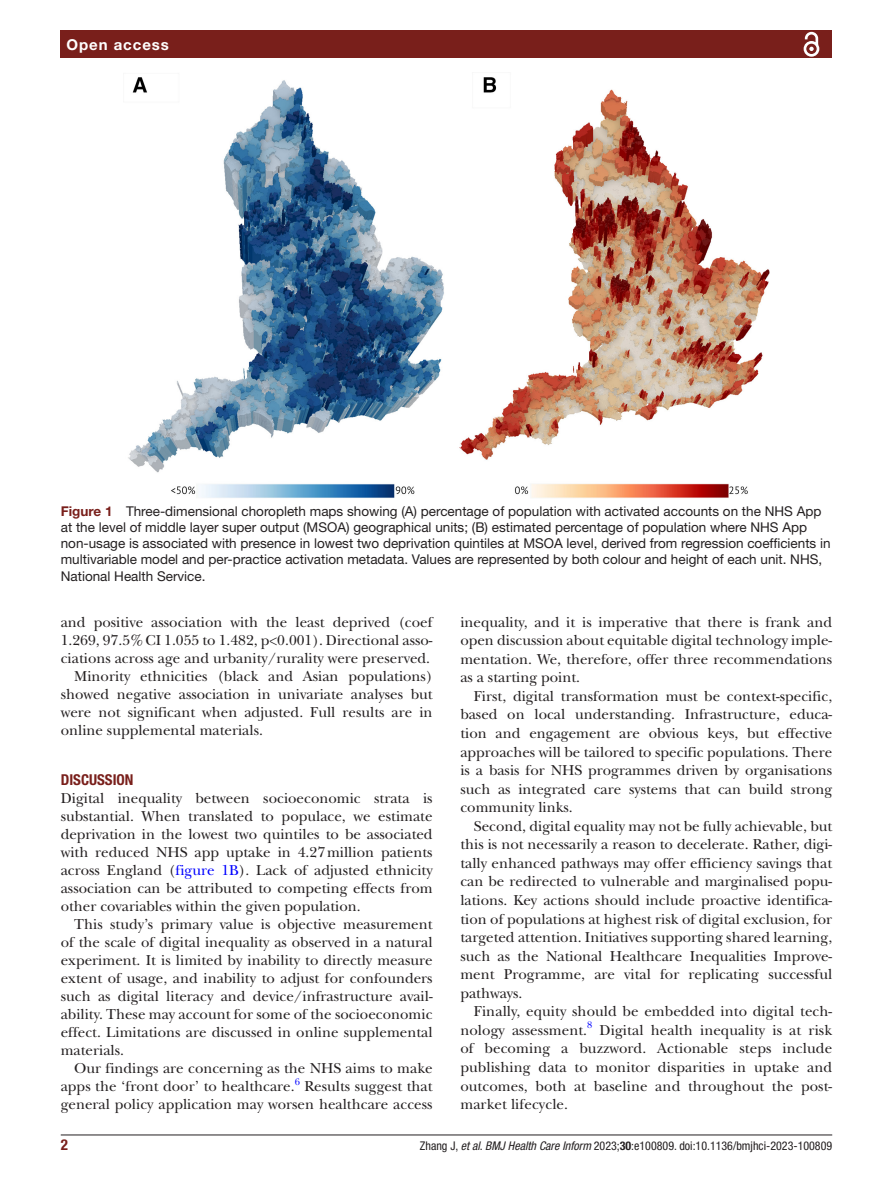
<style>
.page{position:relative;width:893px;height:1191px;background:#fff}
.page>*{position:absolute;margin:0;border:0;box-sizing:border-box;transform-origin:0 0}
.t1{font:15px/18.6px "New Baskerville";color:#231f20;text-align:justify}
.t2{font:700 condensed 15px "Helvetica Neue LT Std";color:#791f1b}
.t3{font:700 15px "Helvetica Neue LT Std";letter-spacing:.065em;color:#fff}
.t4{font:13.5px/16.2px "Helvetica Neue LT Std";color:#231f20}
.t5{font:condensed 12px "Helvetica Neue LT Std";color:#231f20}
.t6{font:9.9px "New Baskerville";color:#00f}
.s1{font-weight:700;color:#791f1b}
.s2{color:#00f}
.s3{font-style:italic}
.s4{font-weight:700}
</style>
<div class="page">
<hr style="left:61px;top:1134px;width:771px;height:1px;background:#231f20">
<div style="left:61px;top:31px;width:771px;height:27px;background:#791f1b"></div>
<svg style="left:803px;top:31px;width:17px;height:26px"></svg>
<img style="left:128px;top:77px;width:641px;height:421px">
<p class="t3" style="left:66px;top:35px;width:104px">Open access</p>
<p class="t4" style="left:61px;top:503px;width:771px"><span class="s1">Figure 1</span> Three-dimensional choropleth maps showing (A) percentage of population with activated accounts on the NHS App at the level of middle layer super output (MSOA) geographical units; (B) estimated percentage of population where NHS App non-usage is associated with presence in lowest two deprivation quintiles at MSOA level, derived from regression coefficients in multivariable model and per-practice activation metadata. Values are represented by both colour and height of each unit. NHS, National Health Service.</p>
<p class="t1" style="left:61px;top:612px;width:373px">and positive association with the least deprived (coef</p>
<p class="t1" style="left:61px;top:630px;width:373px">1.269, 97.5%CI 1.055 to 1.482, p&lt;0.001). Directional asso-</p>
<p class="t1" style="left:61px;top:648px;width:371px">ciations across age and urbanity/rurality were preserved.</p>
<p class="t1" style="left:74px;top:666px;width:360px">Minority ethnicities (black and Asian populations)</p>
<p class="t1" style="left:61px;top:684px;width:373px">showed negative association in univariate analyses but</p>
<p class="t1" style="left:61px;top:702px;width:373px">were not significant when adjusted. Full results are in</p>
<p class="t1" style="left:61px;top:720px;width:204px">online supplemental materials.</p>
<p class="t2" style="left:61px;top:771px;width:74px">DISCUSSION</p>
<p class="t1" style="left:61px;top:789px;width:373px;line-height:18px">Digital inequality between socioeconomic strata is substantial. When translated to populace, we estimate deprivation in the lowest two quintiles to be associated with reduced NHS app uptake in 4.27million patients across England (<span class="s2">figure 1B</span>). Lack of adjusted ethnicity association can be attributed to competing effects from other covariables within the given population.</p>
<p class="t1" style="left:61px;top:915px;width:373px;line-height:18px;text-indent:14px">This study’s primary value is objective measurement of the scale of digital inequality as observed in a natural experiment. It is limited by inability to directly measure extent of usage, and inability to adjust for confounders such as digital literacy and device/infrastructure avail&shy;ability. These may account for some of the socioeconomic effect. Limitations are discussed in online supplemental materials.</p>
<p class="t1" style="left:61px;top:1059px;width:373px;line-height:18px;text-indent:14px">Our findings are concerning as the NHS aims to make apps the ‘front door’ to healthcare.</p>
<p class="t6" style="left:295px;top:1075px;width:7px">6</p>
<p class="t1" style="left:61px;top:1077px;width:373px;line-height:18px;text-align:right">Results suggest that<br>general policy application may worsen healthcare access</p>
<p class="t1" style="left:460px;top:612px;width:373px">inequality, and it is imperative that there is frank and open discussion about equitable digital technology imple&shy;mentation. We, therefore, offer three recommendations as a starting point.</p>
<p class="t1" style="left:460px;top:686px;width:373px;text-indent:14px">First, digital transformation must be context-specific, based on local understanding. Infrastructure, educa&shy;tion and engagement are obvious keys, but effective approaches will be tailored to specific populations. There is a basis for NHS programmes driven by organisations such as integrated care systems that can build strong community links.</p>
<p class="t1" style="left:460px;top:816px;width:373px;text-indent:14px">Second, digital equality may not be fully achievable, but this is not necessarily a reason to decelerate. Rather, digi&shy;tally enhanced pathways may offer efficiency savings that can be redirected to vulnerable and marginalised popu&shy;lations. Key actions should include proactive identifica&shy;tion of populations at highest risk of digital exclusion, for targeted attention. Initiatives supporting shared learning, such as the National Healthcare Inequalities Improve&shy;ment Programme, are vital for replicating successful pathways.</p>
<p class="t1" style="left:460px;top:1002px;width:373px;text-indent:14px">Finally, equity should be embedded into digital tech&shy;nology assessment.<sup>8</sup></p>
<p class="t1" style="left:460px;top:1020px;width:373px;text-indent:139px">Digital health inequality is at risk of becoming a buzzword. Actionable steps include publishing data to monitor disparities in uptake and outcomes, both at baseline and throughout the post&shy;market lifecycle.</p>
<p class="t2" style="left:61px;top:1135px;width:9px">2</p>
<p class="t5" style="left:420px;top:1138px;width:414px">Zhang J, <span class="s3">et al</span>. <span class="s3">BMJ Health Care Inform</span> 2023;<span class="s4">30</span>:e100809. doi:10.1136/bmjhci-2023-100809</p>
</div>
